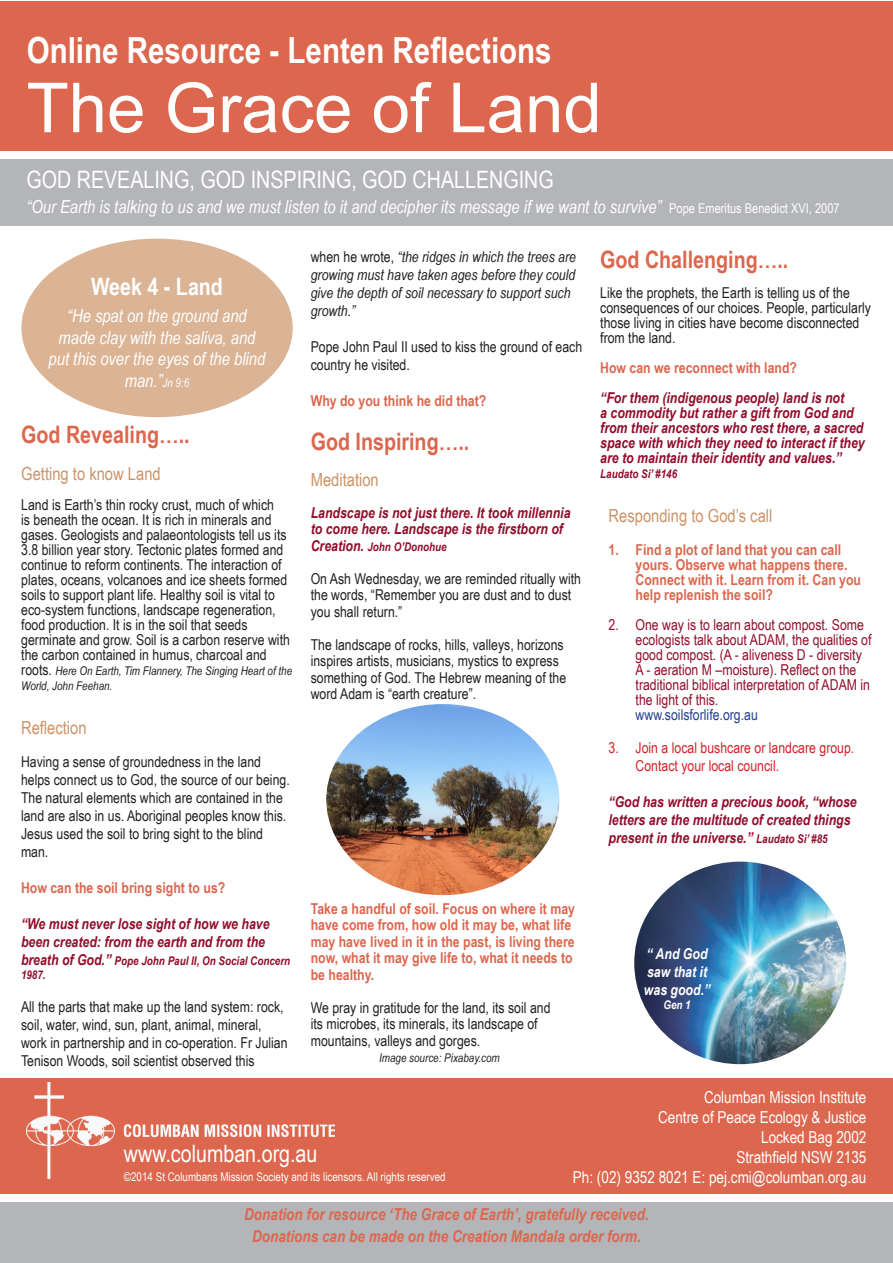
<style>
.page{position:relative;width:893px;height:1263px;background:#fff}
.page>*{position:absolute;margin:0;border:0;box-sizing:border-box;transform-origin:0 0}
.t1{font:69px "Arial";color:#fff}
.t2{font:700 36px "Arial Narrow";color:#fff}
.t3{font:24px "Arial Narrow";color:#fff}
.t4{font:700 24px "Arial Narrow";color:#dc674e}
.t5{font:700 24px "Arial Narrow";color:#fff}
.t6{font:italic 18px/21.6px "Arial Narrow";color:#fff;text-align:center}
.t7{font:18px "Arial Narrow";color:#cc9368}
.t8{font:16.5px/19.8px "Arial Narrow";color:#fff;text-align:right}
.t9{font:italic 700 16.5px "Arial Narrow";color:#dc674e}
.t10{font:15px/15px "Arial Narrow";color:#231f20}
.t11{font:italic 700 15px/18px "Arial Narrow";color:#920e2b}
.t12{font:700 15px/16.5px "Arial Narrow";color:#dc674e}
.t13{font:15px/15px "Arial Narrow";color:#920e2b}
.t14{font:italic 15px/18px "Arial Narrow";color:#231f20}
.t15{font:15px/18px "Arial Narrow";color:#d1232a}
.t16{font:italic 700 15px/18px "Arial Narrow";color:#fff}
.t17{font:italic 12px/15px "Arial Narrow";color:#231f20}
.t18{font:italic 700 12px/14.4px "Arial Narrow";color:#920e2b}
.t19{font:12px "Arial Narrow";color:#fff}
.t20{font:italic 700 12px "Arial Narrow";color:#fff}
.s1{font-style:normal;font-size:13.5px}
.s2{font-size:12px}
.s3{font-style:normal;font-size:15px}
.s4{font-size:15px}
.s5{font-style:normal}
.s6{font-style:normal;color:#dc674e}
.s7{color:#253f8e}
</style>
<div class="page">
<div style="left:21px;top:239px;width:272px;height:178px;background:#dbb495;border-radius:50%"></div>
<img style="left:326px;top:704px;width:233px;height:191px">
<div style="left:0;top:1px;width:892px;height:150px;background:#dc674e"></div>
<div style="left:0;top:159px;width:892px;height:67px;background:#b4b5b8"></div>
<img style="left:634px;top:862px;width:212px;height:202px">
<div style="left:0;top:1202px;width:893px;height:61px;background:#b4b5b8"></div>
<div style="left:0;top:1078px;width:893px;height:116px;background:#dc674e"></div>
<img style="left:27px;top:1082px;width:308px;height:96px">
<p class="t2" style="left:27px;top:23px;width:526px">Online Resource - Lenten Reflections</p>
<p class="t1" style="left:27px;top:63px;width:577px">The Grace of Land</p>
<p class="t3" style="left:27px;top:162px;width:529px">GOD REVEALING, GOD INSPIRING, GOD CHALLENGING</p>
<p class="t6" style="left:27px;top:195px;width:815px">“Our Earth is talking to us and we must listen to it and decipher its message if we want to survive” <span class="s1">Pope Emeritus Benedict XVI, 2007</span></p>
<p class="t5" style="left:91px;top:268px;width:133px">Week 4 - Land</p>
<p class="t6" style="left:49px;top:305px;width:218px">“He spat on the ground and made clay with the saliva, and put this over the eyes of the blind man.”<span class="s2">Jn 9:6</span></p>
<p class="t4" style="left:21px;top:417px;width:170px">God Revealing…..</p>
<p class="t7" style="left:21px;top:460px;width:141px">Getting to know Land</p>
<p class="t10" style="left:21px;top:497px;width:270px">Land is Earth’s thin rocky crust, much of which<br>is beneath the ocean. It is rich in minerals and gases. Geologists and palaeontologists tell us its 3.8 billion year story. Tectonic plates formed and continue to reform continents. The interaction of plates, oceans, volcanoes and ice sheets formed soils to support plant life. Healthy soil is vital to eco-system functions, landscape regeneration, food production. It is in the soil that seeds germinate and grow. Soil is a carbon reserve with the carbon contained in humus, charcoal and</p>
<p class="t17" style="left:21px;top:663px;width:272px"><span class="s3">roots.</span> Here On Earth, Tim Flannery, The Singing Heart of the<br>World, John Feehan.</p>
<p class="t7" style="left:21px;top:714px;width:67px">Reflection</p>
<p class="t10" style="left:21px;top:752px;width:270px;line-height:18px">Having a sense of groundedness in the land helps connect us to God, the source of our being.<br>The natural elements which are contained in the land are also in us. Aboriginal peoples know this.<br>Jesus used the soil to bring sight to the blind man.</p>
<p class="t12" style="left:21px;top:879px;width:206px">How can the soil bring sight to us?</p>
<p class="t11" style="left:21px;top:914px;width:250px">“We must never lose sight of how we have been created: from the earth and from the</p>
<p class="t18" style="left:21px;top:953px;width:271px"><span class="s4">breath of God.”</span> Pope John Paul II, On Social Concern<br>1987.</p>
<p class="t10" style="left:21px;top:997px;width:268px;line-height:18px">All the parts that make up the land system: rock, soil, water, wind, sun, plant, animal, mineral, work in partnership and in co-operation. Fr Julian Tenison Woods, soil scientist observed this</p>
<p class="t14" style="left:311px;top:247px;width:267px"><span class="s5">when he wrote,</span> “the ridges in which the trees are growing must have taken ages before they could give the depth of soil necessary to support such growth.”</p>
<p class="t10" style="left:311px;top:337px;width:273px;line-height:18px">Pope John Paul II used to kiss the ground of each country he visited.</p>
<p class="t12" style="left:311px;top:391px;width:177px">Why do you think he did that?</p>
<p class="t4" style="left:311px;top:423px;width:160px">God Inspiring…..</p>
<p class="t7" style="left:311px;top:467px;width:70px">Meditation</p>
<p class="t11" style="left:311px;top:503px;width:261px;line-height:16.5px">Landscape is not just there. It took millennia to come here. Landscape is the firstborn of</p>
<p class="t18" style="left:311px;top:539px;width:137px"><span class="s4">Creation.</span> John O’Donohue</p>
<p class="t10" style="left:311px;top:570px;width:272px;line-height:16.5px">On Ash Wednesday, we are reminded ritually with the words, “Remember you are dust and to dust you shall return.”</p>
<p class="t10" style="left:311px;top:636px;width:257px;line-height:16.5px">The landscape of rocks, hills, valleys, horizons inspires artists, musicians, mystics to express something of God. The Hebrew meaning of the word Adam is “earth creature”.</p>
<p class="t12" style="left:311px;top:899px;width:266px">Take a handful of soil. Focus on where it may have come from, how old it may be, what life may have lived in it in the past, is living there now, what it may give life to, what it needs to be healthy.</p>
<p class="t10" style="left:311px;top:999px;width:241px;line-height:16.5px">We pray in gratitude for the land, its soil and its microbes, its minerals, its landscape of mountains, valleys and gorges.</p>
<p class="t17" style="left:379px;top:1050px;width:122px">Image source: Pixabay.com</p>
<p class="t4" style="left:600px;top:242px;width:190px">God Challenging…..</p>
<p class="t10" style="left:600px;top:285px;width:272px">Like the prophets, the Earth is telling us of the consequences of our choices. People, particularly those living in cities have become disconnected from the land.</p>
<p class="t11" style="left:600px;top:352px;width:245px;line-height:30px"><span class="s6">How can we reconnect with land?<br></span>“For them (indigenous people) land is not</p>
<p class="t11" style="left:600px;top:405px;width:266px;line-height:15px">a commodity but rather a gift from God and from their ancestors who rest there, a sacred space with which they need to interact if they are to maintain their identity and values.”</p>
<p class="t18" style="left:600px;top:466px;width:79px">Laudato Si’ #146</p>
<p class="t7" style="left:609px;top:503px;width:165px">Responding to God’s call</p>
<p class="t12" style="left:636px;top:542px;width:227px;line-height:15px;text-indent:-27px">1. Find a plot of land that you can call yours. Observe what happens there.<br>Connect with it. Learn from it. Can you help replenish the soil?</p>
<p class="t13" style="left:636px;top:617px;width:237px;text-indent:-27px">2. One way is to learn about compost. Some ecologists talk about ADAM, the qualities of good compost. (A - aliveness D - diversity A - aeration M –moisture). Reflect on the traditional biblical interpretation of ADAM in the light of this.<br><span class="s7">www.soilsforlife.org.au</span></p>
<p class="t15" style="left:636px;top:738px;width:220px;text-indent:-27px">3. Join a local bushcare or landcare group.<br>Contact your local council.</p>
<p class="t11" style="left:609px;top:792px;width:250px">“God has written a precious book, “whose letters are the multitude of created things present in the universe.” <span class="s2">Laudato Si’ #85</span></p>
<p class="t16" style="left:644px;top:944px;width:68px">“ And God saw that it was good.”</p>
<p class="t20" style="left:663px;top:996px;width:29px">Gen 1</p>
<p class="t8" style="left:573px;top:1087px;width:295px">Columban Mission Institute<br>Centre of Peace Ecology &amp; Justice<br>Locked Bag 2002<br>Strathfield NSW 2135<br>Ph: (02) 9352 8021 E: pej.cmi@columban.org.au</p>
<p class="t9" style="left:244px;top:1202px;width:406px">Donation for resource ‘The Grace of Earth’, gratefully received.</p>
<p class="t9" style="left:252px;top:1223px;width:390px">Donations can be made on the Creation Mandala order form.</p>
<p class="t3" style="left:124px;top:1135px;width:195px">www.columban.org.au</p>
<p class="t19" style="left:124px;top:1168px;width:323px">©2014 St Columbans Mission Society and its licensors. All rights reserved</p>
</div>
